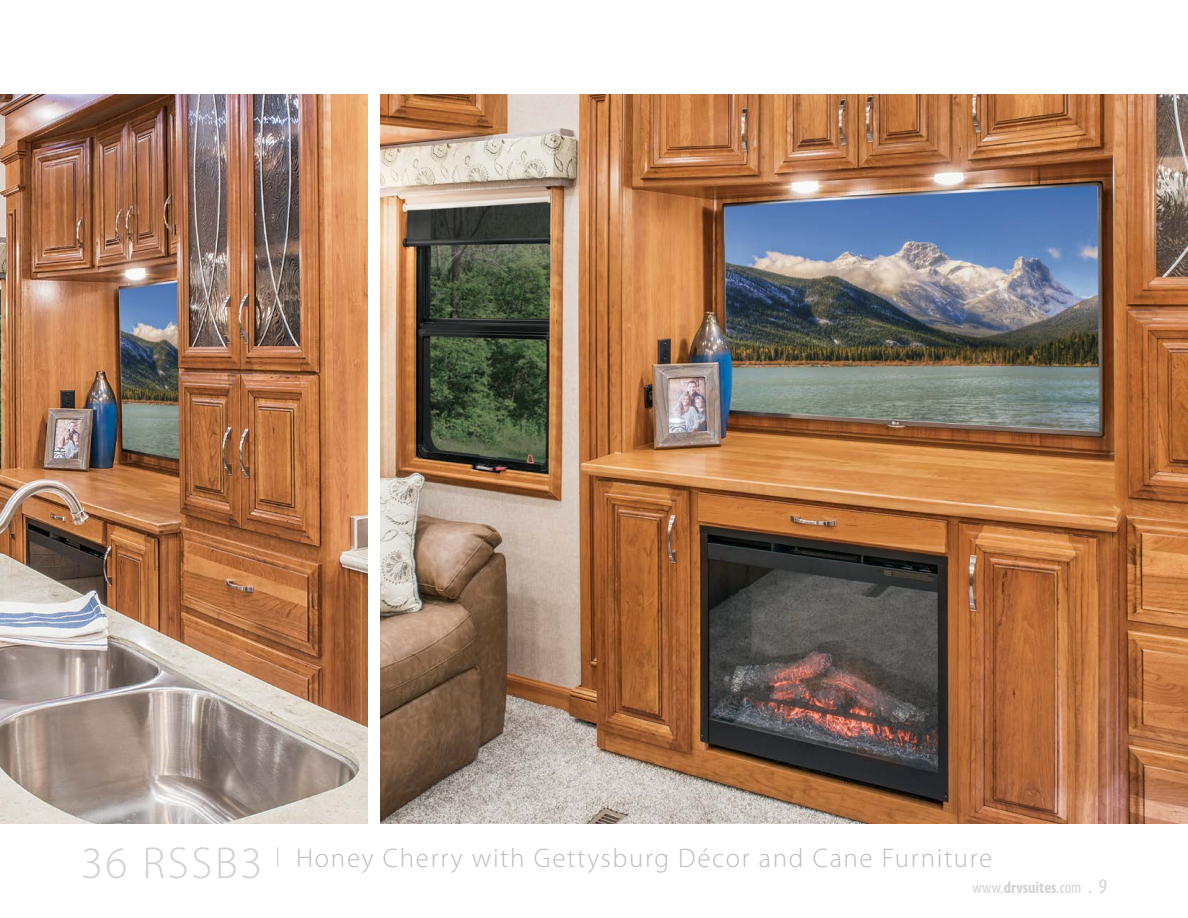
<style>
.page{position:relative;width:1188px;height:918px;background:#fff}
.page>*{position:absolute;margin:0;border:0;box-sizing:border-box;transform-origin:0 0}
.t1{font:300 45px "Myriad Pro";letter-spacing:.06em;color:#d1d3d4}
.t2{font:300 27px "Myriad Pro";letter-spacing:.06em;color:#bcbec0}
.t3{font:300 19.5px "Myriad Pro";color:#bcbec0}
.t4{font:700 condensed 16.5px "Myriad Pro";color:#d1d3d4}
.s1{font-weight:400}
.s2{font-weight:400;font-size:21px}
</style>
<div class="page">
<img style="left:0;top:94px;width:367px;height:730px">
<img style="left:381px;top:94px;width:807px;height:730px">
<h1 class="t1" style="left:81px;top:835px;width:183px">36 RSSB3</h1>
<p class="t2" style="left:296px;top:842px;width:698px">Honey Cherry with Gettysburg Décor and Cane Furniture</p>
<p class="t3" style="left:276px;top:844px;width:6px">|</p>
<p class="t4" style="left:973px;top:877px;width:136px"><span class="s1">www.</span>drvsuites<span class="s1">.com</span> <span class="s2">. 9</span></p>
</div>
